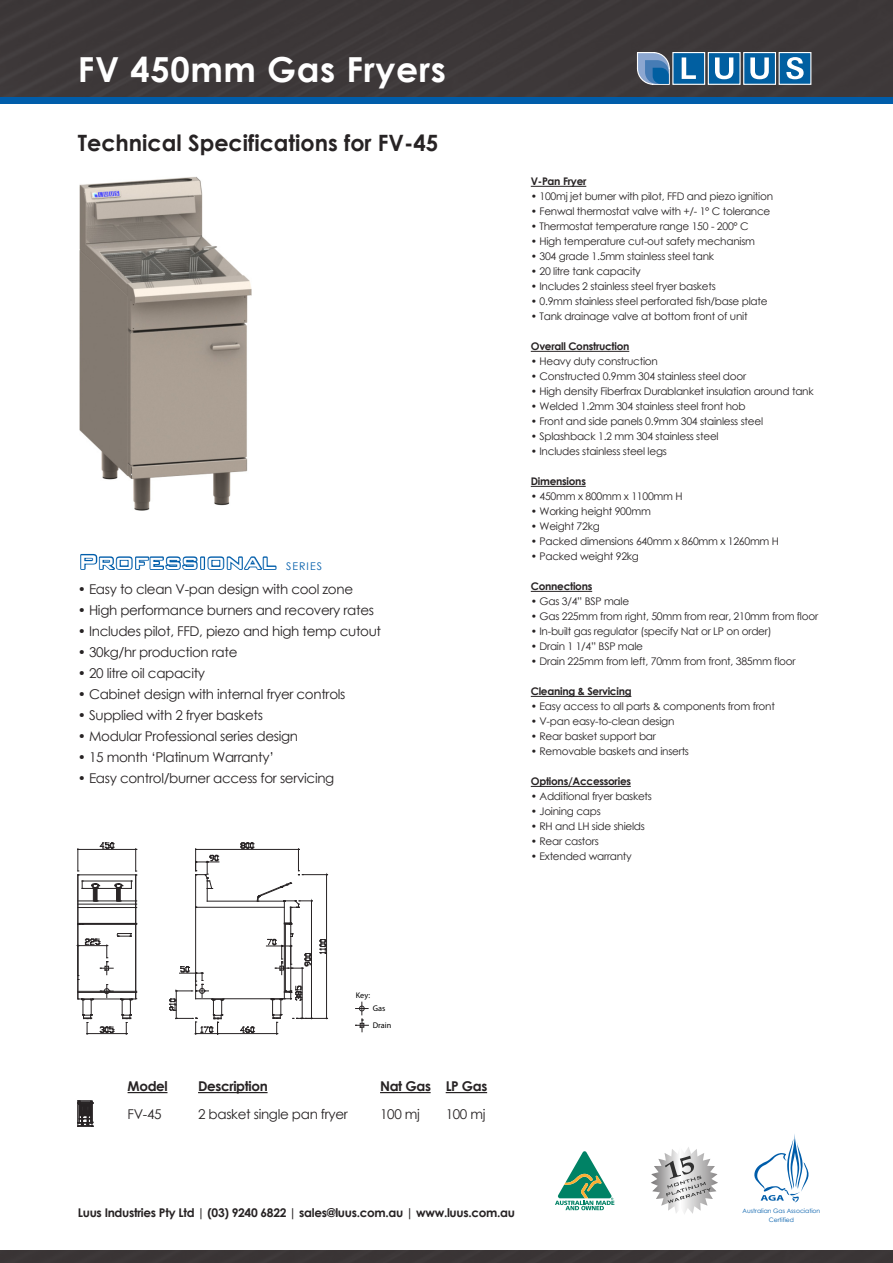
<style>
.page{position:relative;width:893px;height:1263px;background:#fff}
.page>*{position:absolute;margin:0;border:0;box-sizing:border-box;transform-origin:0 0}
.t1{font:700 34.5px "Century Gothic";letter-spacing:.02em;color:#fff}
.t2{font:500 26.55px "Bank Gothic BT";color:#fff}
.t3{font:700 22.5px "Century Gothic";color:#272324}
.t4{font:13.5px "Century Gothic";letter-spacing:-.025em;color:#272324}
.t5{font:700 13.5px "Century Gothic";letter-spacing:-.025em;color:#272324}
.t6{font:700 12px "Century Gothic";letter-spacing:-.025em;color:#272324}
.t7{font:10.65px "Century Gothic";letter-spacing:.095em;color:#005daa}
.t8{font:10.5px "Century Gothic";letter-spacing:-.025em;color:#272324}
.t9{font:700 10.5px "Century Gothic";letter-spacing:-.025em;color:#272324}
.t10{font:8.25px "Myriad Pro";color:#000}
.t11{font:6.15px/8.6px "Century Gothic";color:#005daa;text-align:center}
</style>
<div class="page">
<svg style="left:0;top:0;width:893px;height:103px;background:#08579a"></svg>
<div style="left:0;top:0;width:893px;height:96px;background:#3c3738"></div>
<div style="left:779px;top:52px;width:32px;height:33px;background:#015fa1;border:1px solid #fff"></div>
<div style="left:672px;top:52px;width:33px;height:33px;background:#015fa1;border:1px solid #fff"></div>
<div style="left:708px;top:52px;width:33px;height:33px;background:#015fa1;border:1px solid #fff"></div>
<div style="left:743px;top:52px;width:33px;height:33px;background:#015fa1;border:1px solid #fff"></div>
<svg style="left:682px;top:57px;width:14px;height:22px"></svg>
<svg style="left:715px;top:57px;width:18px;height:22px"></svg>
<svg style="left:750px;top:57px;width:19px;height:22px"></svg>
<svg style="left:786px;top:57px;width:18px;height:22px"></svg>
<svg style="left:636px;top:52px;width:34px;height:33px"></svg>
<svg style="left:80px;top:553px;width:118px;height:17px"></svg>
<div style="left:200px;top:556px;width:5px;height:14px;border:2px solid #005daa"></div>
<svg style="left:207px;top:556px;width:70px;height:14px"></svg>
<div style="left:0;top:1250px;width:893px;height:13px;background:#3a3536"></div>
<svg style="left:754px;top:1134px;width:55px;height:68px"></svg>
<svg style="left:651px;top:1147px;width:67px;height:67px"></svg>
<svg style="left:555px;top:1151px;width:60px;height:60px"></svg>
<hr style="left:128px;top:1092px;width:39px;height:1px;background:#272324">
<hr style="left:198px;top:1092px;width:70px;height:1px;background:#272324">
<hr style="left:380px;top:1092px;width:51px;height:1px;background:#272324">
<hr style="left:446px;top:1092px;width:41px;height:1px;background:#272324">
<hr style="left:531px;top:186px;width:55px;height:1px;background:#272324">
<hr style="left:531px;top:351px;width:98px;height:1px;background:#272324">
<hr style="left:531px;top:486px;width:55px;height:1px;background:#272324">
<hr style="left:531px;top:591px;width:61px;height:1px;background:#272324">
<hr style="left:531px;top:696px;width:100px;height:1px;background:#272324">
<hr style="left:531px;top:786px;width:100px;height:1px;background:#272324">
<svg style="left:356px;top:1002px;width:12px;height:30px"></svg>
<img style="left:80px;top:177px;width:171px;height:334px">
<svg style="left:77px;top:1100px;width:16px;height:27px"></svg>
<hr style="left:78px;top:924px;width:58px;height:1px;background:#272324">
<hr style="left:78px;top:923px;width:58px;height:1px;background:#272324">
<hr style="left:78px;top:907px;width:58px;height:1px;background:#272324">
<hr style="left:78px;top:904px;width:58px;height:1px;background:#272324">
<hr style="left:78px;top:900px;width:58px;height:1px;background:#272324">
<div style="left:77px;top:874px;width:59px;height:125px;border:1px solid #272324"></div>
<hr style="left:78px;top:849px;width:58px;height:1px;background:#272324">
<svg style="left:99px;top:842px;width:15px;height:7px"></svg>
<svg style="left:77px;top:849px;width:2px;height:26px"></svg>
<svg style="left:135px;top:849px;width:2px;height:26px"></svg>
<hr style="left:77px;top:945px;width:1px;height:30px;background:#272324">
<svg style="left:82px;top:881px;width:55px;height:27px"></svg>
<svg style="left:78px;top:933px;width:59px;height:101px"></svg>
<hr style="left:195px;top:875px;width:1px;height:32px;background:#272324">
<hr style="left:284px;top:901px;width:1px;height:98px;background:#272324">
<hr style="left:285px;top:924px;width:1px;height:67px;background:#272324">
<hr style="left:290px;top:924px;width:1px;height:67px;background:#272324">
<hr style="left:207px;top:901px;width:77px;height:1px;background:#272324">
<hr style="left:196px;top:907px;width:88px;height:1px;background:#272324">
<hr style="left:195px;top:907px;width:1px;height:92px;background:#272324">
<hr style="left:196px;top:998px;width:94px;height:1px;background:#272324">
<hr style="left:218px;top:1033px;width:59px;height:1px;background:#272324">
<svg style="left:240px;top:1026px;width:15px;height:7px"></svg>
<hr style="left:196px;top:849px;width:102px;height:1px;background:#272324">
<svg style="left:240px;top:842px;width:14px;height:7px"></svg>
<hr style="left:311px;top:901px;width:1px;height:117px;background:#272324">
<hr style="left:297px;top:1018px;width:30px;height:1px;background:#272324">
<hr style="left:326px;top:875px;width:1px;height:143px;background:#272324">
<svg style="left:319px;top:939px;width:7px;height:15px"></svg>
<svg style="left:298px;top:849px;width:30px;height:27px"></svg>
<hr style="left:302px;top:968px;width:1px;height:50px;background:#272324">
<svg style="left:266px;top:933px;width:45px;height:42px"></svg>
<svg style="left:271px;top:985px;width:41px;height:49px"></svg>
<svg style="left:195px;top:849px;width:24px;height:52px"></svg>
<svg style="left:256px;top:882px;width:56px;height:43px"></svg>
<svg style="left:169px;top:965px;width:55px;height:69px"></svg>
<h1 class="t1" style="left:78px;top:44px;width:370px">FV 450mm Gas Fryers</h1>
<h3 class="t3" style="left:78px;top:126px;width:362px">Technical Specifications for FV-45</h3>
<h2 class="t2" style="left:78px;top:547px;width:200px">Professional</h2>
<p class="t7" style="left:286px;top:558px;width:37px">SERIES</p>
<p class="t4" style="left:78px;top:580px;width:277px">• Easy to clean V-pan design with cool zone</p>
<p class="t4" style="left:78px;top:601px;width:298px">• High performance burners and recovery rates</p>
<p class="t4" style="left:78px;top:622px;width:305px">• Includes pilot, FFD, piezo and high temp cutout</p>
<p class="t4" style="left:78px;top:643px;width:161px">• 30kg/hr production rate</p>
<p class="t4" style="left:78px;top:664px;width:129px">• 20 litre oil capacity</p>
<p class="t4" style="left:78px;top:685px;width:269px">• Cabinet design with internal fryer controls</p>
<p class="t4" style="left:78px;top:706px;width:187px">• Supplied with 2 fryer baskets</p>
<p class="t4" style="left:78px;top:727px;width:222px">• Modular Professional series design</p>
<p class="t4" style="left:78px;top:748px;width:198px">• 15 month ‘Platinum Warranty’</p>
<p class="t4" style="left:78px;top:769px;width:258px">• Easy control/burner access for servicing</p>
<p class="t9" style="left:531px;top:174px;width:57px">V-Pan Fryer</p>
<p class="t8" style="left:531px;top:189px;width:244px">• 100mj jet burner with pilot, FFD and piezo ignition</p>
<p class="t8" style="left:531px;top:204px;width:241px">• Fenwal thermostat valve with +/- 1° C tolerance</p>
<p class="t8" style="left:531px;top:219px;width:219px">• Thermostat temperature range 150 - 200° C</p>
<p class="t8" style="left:531px;top:234px;width:226px">• High temperature cut-out safety mechanism</p>
<p class="t8" style="left:531px;top:249px;width:185px">• 304 grade 1.5mm stainless steel tank</p>
<p class="t8" style="left:531px;top:264px;width:112px">• 20 litre tank capacity</p>
<p class="t8" style="left:531px;top:279px;width:186px">• Includes 2 stainless steel fryer baskets</p>
<p class="t8" style="left:531px;top:294px;width:238px">• 0.9mm stainless steel perforated fish/base plate</p>
<p class="t8" style="left:531px;top:309px;width:218px">• Tank drainage valve at bottom front of unit</p>
<p class="t9" style="left:531px;top:339px;width:100px">Overall Construction</p>
<p class="t8" style="left:531px;top:354px;width:129px">• Heavy duty construction</p>
<p class="t8" style="left:531px;top:369px;width:217px">• Constructed 0.9mm 304 stainless steel door</p>
<p class="t8" style="left:531px;top:384px;width:284px">• High density Fiberfrax Durablanket insulation around tank</p>
<p class="t8" style="left:531px;top:399px;width:216px">• Welded 1.2mm 304 stainless steel front hob</p>
<p class="t8" style="left:531px;top:414px;width:234px">• Front and side panels 0.9mm 304 stainless steel</p>
<p class="t8" style="left:531px;top:429px;width:189px">• Splashback 1.2 mm 304 stainless steel</p>
<p class="t8" style="left:531px;top:444px;width:138px">• Includes stainless steel legs</p>
<p class="t9" style="left:531px;top:474px;width:57px">Dimensions</p>
<p class="t8" style="left:531px;top:489px;width:153px">• 450mm x 800mm x 1100mm H</p>
<p class="t8" style="left:531px;top:504px;width:122px">• Working height 900mm</p>
<p class="t8" style="left:531px;top:519px;width:71px">• Weight 72kg</p>
<p class="t8" style="left:531px;top:534px;width:250px">• Packed dimensions 640mm x 860mm x 1260mm H</p>
<p class="t8" style="left:531px;top:549px;width:110px">• Packed weight 92kg</p>
<p class="t9" style="left:531px;top:579px;width:63px">Connections</p>
<p class="t8" style="left:531px;top:594px;width:100px">• Gas 3/4” BSP male</p>
<p class="t8" style="left:531px;top:609px;width:289px">• Gas 225mm from right, 50mm from rear, 210mm from floor</p>
<p class="t8" style="left:531px;top:624px;width:242px">• In-built gas regulator (specify Nat or LP on order)</p>
<p class="t8" style="left:531px;top:639px;width:114px">• Drain 1 1/4” BSP male</p>
<p class="t8" style="left:531px;top:654px;width:266px">• Drain 225mm from left, 70mm from front, 385mm floor</p>
<p class="t9" style="left:531px;top:684px;width:102px">Cleaning &amp; Servicing</p>
<p class="t8" style="left:531px;top:699px;width:246px">• Easy access to all parts &amp; components from front</p>
<p class="t8" style="left:531px;top:714px;width:145px">• V-pan easy-to-clean design</p>
<p class="t8" style="left:531px;top:729px;width:127px">• Rear basket support bar</p>
<p class="t8" style="left:531px;top:744px;width:160px">• Removable baskets and inserts</p>
<p class="t9" style="left:531px;top:774px;width:102px">Options/Accessories</p>
<p class="t8" style="left:531px;top:789px;width:123px">• Additional fryer baskets</p>
<p class="t8" style="left:531px;top:804px;width:71px">• Joining caps</p>
<p class="t8" style="left:531px;top:819px;width:116px">• RH and LH side shields</p>
<p class="t8" style="left:531px;top:834px;width:70px">• Rear castors</p>
<p class="t8" style="left:531px;top:849px;width:103px">• Extended warranty</p>
<p class="t10" style="left:356px;top:990px;width:16px">Key:</p>
<p class="t10" style="left:373px;top:1003px;width:14px">Gas</p>
<p class="t5" style="left:128px;top:1076px;width:42px">Model</p>
<p class="t4" style="left:128px;top:1104px;width:36px">FV-45</p>
<p class="t5" style="left:198px;top:1076px;width:71px">Description</p>
<p class="t4" style="left:198px;top:1104px;width:151px">2 basket single pan fryer</p>
<p class="t10" style="left:373px;top:1020px;width:20px">Drain</p>
<p class="t5" style="left:380px;top:1076px;width:52px">Nat Gas</p>
<p class="t4" style="left:380px;top:1104px;width:41px">100 mj</p>
<p class="t5" style="left:446px;top:1076px;width:43px">LP Gas</p>
<p class="t4" style="left:446px;top:1104px;width:41px">100 mj</p>
<p class="t6" style="left:78px;top:1203px;width:439px">Luus Industries Pty Ltd | (03) 9240 6822 | sales@luus.com.au | www.luus.com.au</p>
<p class="t11" style="left:742px;top:1206px;width:79px">Australian Gas Association<br>Certified</p>
</div>
